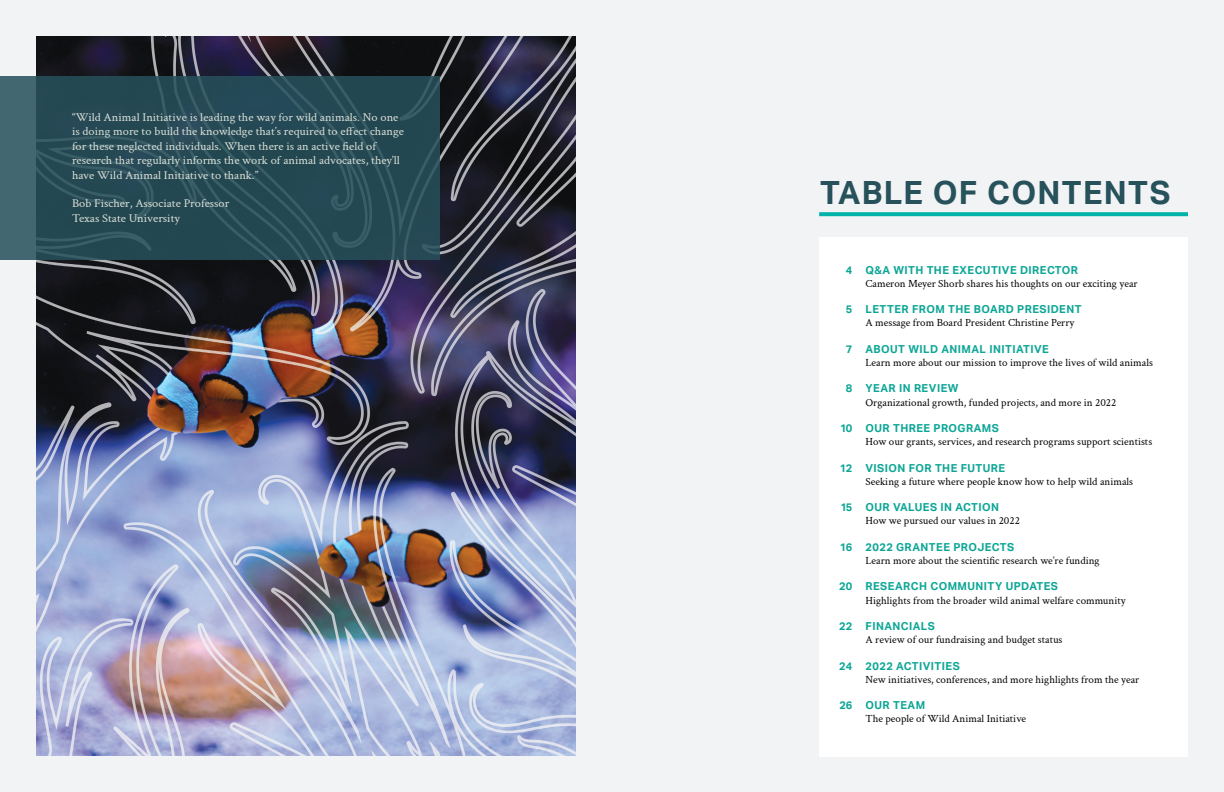
<style>
.page{position:relative;width:1224px;height:792px;background:#f1f3f4}
.page>*{position:absolute;margin:0;border:0;box-sizing:border-box;transform-origin:0 0}
.t1{font:700 32px "Aktiv Grotesk";letter-spacing:.04em;color:#27515b}
.t2{font:12px/14.4px "Crimson Text";color:#dce0d8}
.t3{font:11px "Crimson Text";color:#000}
.t4{font:700 11px "Aktiv Grotesk";letter-spacing:.04em;color:#0da696}
</style>
<div class="page">
<div style="left:819px;top:237px;width:369px;height:520px;background:#fff"></div>
<svg style="left:819px;top:212px;width:369px;height:4px"></svg>
<img style="left:36px;top:36px;width:540px;height:720px">
<svg style="left:0;top:76px;width:440px;height:184px;background:#294d57"></svg>
<p class="t2" style="left:72px;top:109px;width:334px">“Wild Animal Initiative is leading the way for wild animals. No one is doing more to build the knowledge that’s required to effect change for these neglected individuals. When there is an active field of research that regularly informs the work of animal advocates, they’ll have Wild Animal Initiative to thank.”</p>
<p class="t2" style="left:72px;top:196px;width:159px">Bob Fischer, Associate Professor<br>Texas State University</p>
<h1 class="t1" style="left:820px;top:174px;width:352px">TABLE OF CONTENTS</h1>
<p class="t4" style="left:846px;top:263px;width:8px">4</p>
<p class="t4" style="left:846px;top:303px;width:8px">5</p>
<p class="t4" style="left:846px;top:343px;width:8px">7</p>
<p class="t4" style="left:846px;top:382px;width:8px">8</p>
<p class="t4" style="left:840px;top:422px;width:14px">10</p>
<p class="t4" style="left:840px;top:461px;width:14px">12</p>
<p class="t4" style="left:840px;top:501px;width:14px">15</p>
<p class="t4" style="left:840px;top:541px;width:14px">16</p>
<p class="t4" style="left:839px;top:580px;width:15px">20</p>
<p class="t4" style="left:839px;top:620px;width:15px">22</p>
<p class="t4" style="left:839px;top:659px;width:15px">24</p>
<p class="t4" style="left:839px;top:699px;width:15px">26</p>
<p class="t4" style="left:866px;top:263px;width:214px">Q&amp;A WITH THE EXECUTIVE DIRECTOR</p>
<p class="t3" style="left:866px;top:276px;width:274px">Cameron Meyer Shorb shares his thoughts on our exciting year</p>
<p class="t4" style="left:866px;top:303px;width:218px">LETTER FROM THE BOARD PRESIDENT</p>
<p class="t3" style="left:866px;top:315px;width:210px">A message from Board President Christine Perry</p>
<p class="t4" style="left:866px;top:343px;width:185px">ABOUT WILD ANIMAL INITIATIVE</p>
<p class="t3" style="left:866px;top:355px;width:289px">Learn more about our mission to improve the lives of wild animals</p>
<p class="t4" style="left:866px;top:382px;width:95px">YEAR IN REVIEW</p>
<p class="t3" style="left:866px;top:394px;width:252px">Organizational growth, funded projects, and more in 2022</p>
<p class="t4" style="left:866px;top:422px;width:135px">OUR THREE PROGRAMS</p>
<p class="t3" style="left:866px;top:434px;width:288px">How our grants, services, and research programs support scientists</p>
<p class="t4" style="left:866px;top:461px;width:141px">VISION FOR THE FUTURE</p>
<p class="t3" style="left:866px;top:474px;width:269px">Seeking a future where people know how to help wild animals</p>
<p class="t4" style="left:866px;top:501px;width:135px">OUR VALUES IN ACTION</p>
<p class="t3" style="left:866px;top:513px;width:156px">How we pursued our values in 2022</p>
<p class="t4" style="left:866px;top:541px;width:150px">2022 GRANTEE PROJECTS</p>
<p class="t3" style="left:866px;top:553px;width:236px">Learn more about the scientific research we’re funding</p>
<p class="t4" style="left:866px;top:580px;width:194px">RESEARCH COMMUNITY UPDATES</p>
<p class="t3" style="left:866px;top:592px;width:262px">Highlights from the broader wild animal welfare community</p>
<p class="t4" style="left:866px;top:620px;width:71px">FINANCIALS</p>
<p class="t3" style="left:866px;top:632px;width:198px">A review of our fundraising and budget status</p>
<p class="t4" style="left:866px;top:659px;width:96px">2022 ACTIVITIES</p>
<p class="t3" style="left:866px;top:672px;width:275px">New initiatives, conferences, and more highlights from the year</p>
<p class="t4" style="left:866px;top:699px;width:61px">OUR TEAM</p>
<p class="t3" style="left:866px;top:711px;width:162px">The people of Wild Animal Initiative</p>
</div>
